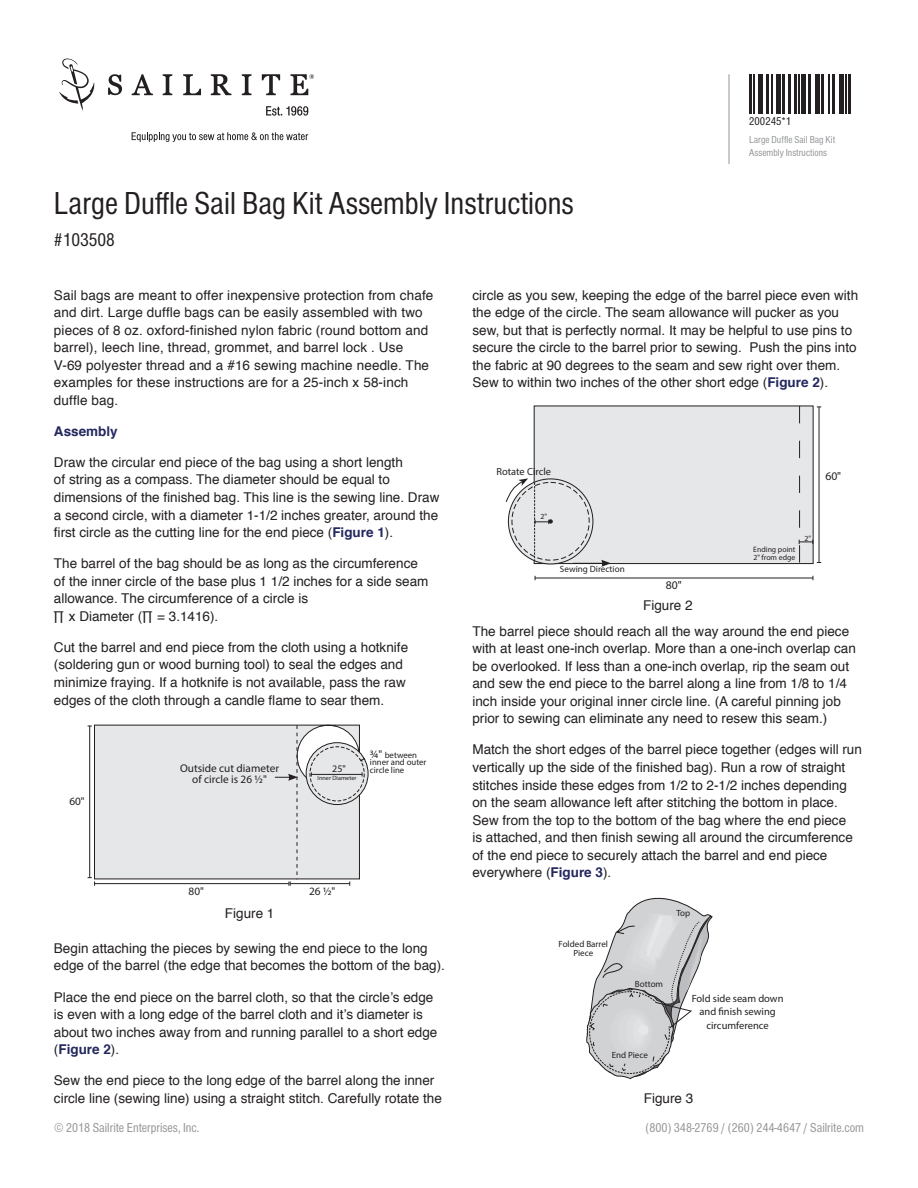
<style>
.page{position:relative;width:918px;height:1188px;background:#fff}
.page>*{position:absolute;margin:0;border:0;box-sizing:border-box;transform-origin:0 0}
.t1{font:33px "Nimbus San Con";color:#231f20}
.Lead-In{font:19.5px "Nimbus San Con";color:#231f20}
.Copy_9pt__default{font:13.5px/17.5px "Helvetica";color:#231f20}
.t2{font:13.5px "Nimbus San Con";color:#939598}
.Copy_9pt__default-2{font:700 13.5px "Helvetica";color:#24285e}
.t3{font:12px "Nimbus San Con";color:#231f20}
.Body_Copy{font:11.7px "Myriad Pro";color:#231f20}
.Body_Copy-2{font:11.25px/11.2px "Myriad Pro";color:#231f20;text-align:center}
.Body_Copy-3{font:10.5px/13.5px "Myriad Pro";color:#231f20;text-align:center}
.t4{font:10.5px/12.6px "Nimbus San Con";color:#939598}
.Body_Copy-4{font:10.35px "Myriad Pro";color:#231f20}
.Body_Copy-5{font:10.05px "Myriad Pro";color:#231f20}
.Body_Copy-6{font:9.15px "Myriad Pro";color:#231f20}
.Body_Copy-7{font:9px/9px "Myriad Pro";color:#231f20;text-align:center}
.Body_Copy-8{font:8.7px/7.5px "Myriad Pro";color:#231f20}
.Body_Copy-9{font:7.8px/7.8px "Myriad Pro";color:#231f20}
.Body_Copy-10{font:6.3px "Myriad Pro";color:#231f20}
.s1{font-weight:700;color:#24285e}
.s2{font-size:11.25px}
</style>
<div class="page">
<svg style="left:242px;top:74px;width:10px;height:21px"></svg>
<svg style="left:163px;top:74px;width:9px;height:21px"></svg>
<svg style="left:108px;top:74px;width:14px;height:21px"></svg>
<svg style="left:211px;top:74px;width:20px;height:21px"></svg>
<svg style="left:132px;top:74px;width:21px;height:21px"></svg>
<svg style="left:183px;top:74px;width:18px;height:21px"></svg>
<svg style="left:262px;top:74px;width:18px;height:21px"></svg>
<svg style="left:59px;top:58px;width:36px;height:53px"></svg>
<svg style="left:266px;top:106px;width:42px;height:10px"></svg>
<svg style="left:132px;top:132px;width:176px;height:10px"></svg>
<svg style="left:290px;top:74px;width:24px;height:21px"></svg>
<hr style="left:729px;top:75px;width:1px;height:89px;background:#939598">
<hr style="left:749px;top:74px;width:3px;height:40px;background:#231f20">
<hr style="left:754px;top:74px;width:1px;height:40px;background:#231f20">
<div style="left:758px;top:74px;width:5px;height:40px;background:#231f20"></div>
<hr style="left:766px;top:74px;width:3px;height:40px;background:#231f20">
<hr style="left:772px;top:74px;width:1px;height:40px;background:#231f20">
<div style="left:776px;top:74px;width:5px;height:40px;background:#231f20"></div>
<hr style="left:782px;top:74px;width:3px;height:40px;background:#231f20">
<hr style="left:788px;top:74px;width:3px;height:40px;background:#231f20">
<hr style="left:794px;top:74px;width:3px;height:40px;background:#231f20">
<hr style="left:799px;top:74px;width:1px;height:40px;background:#231f20">
<hr style="left:802px;top:74px;width:4px;height:40px;background:#231f20">
<hr style="left:808px;top:74px;width:3px;height:40px;background:#231f20">
<div style="left:815px;top:74px;width:5px;height:40px;background:#231f20"></div>
<hr style="left:821px;top:74px;width:3px;height:40px;background:#231f20">
<hr style="left:829px;top:74px;width:1px;height:40px;background:#231f20">
<hr style="left:832px;top:74px;width:3px;height:40px;background:#231f20">
<div style="left:839px;top:74px;width:5px;height:40px;background:#231f20"></div>
<hr style="left:845px;top:74px;width:2px;height:40px;background:#231f20">
<hr style="left:848px;top:74px;width:3px;height:40px;background:#231f20">
<svg style="left:586px;top:897px;width:126px;height:182px"></svg>
<svg style="left:88px;top:725px;width:278px;height:161px;background:#e0e1e3"></svg>
<div style="left:534px;top:406px;width:279px;height:158px;background:#e6e7e9"></div>
<div style="left:534px;top:406px;width:279px;height:158px;border:1px solid #231f20"></div>
<svg style="left:508px;top:479px;width:85px;height:85px"></svg>
<div style="left:512px;top:482px;width:77px;height:78px;background:#e6e7e9;border-radius:50%"></div>
<svg style="left:534px;top:483px;width:18px;height:78px"></svg>
<hr style="left:573px;top:563px;width:31px;height:1px;background:#231f20">
<svg style="left:601px;top:560px;width:10px;height:7px"></svg>
<hr style="left:535px;top:578px;width:278px;height:1px;background:#231f20">
<svg style="left:799px;top:406px;width:22px;height:157px"></svg>
<svg style="left:505px;top:478px;width:23px;height:25px"></svg>
<p class="t1" style="left:54px;top:186px;width:521px">Large Duffle Sail Bag Kit Assembly Instructions</p>
<p class="Lead-In" style="left:54px;top:228px;width:63px">#103508</p>
<p class="t3" style="left:749px;top:115px;width:43px">200245*1</p>
<p class="t4" style="left:749px;top:133px;width:88px">Large Duffle Sail Bag Kit<br>Assembly Instructions</p>
<p class="Copy_9pt__default" style="left:54px;top:286px;width:381px">Sail bags are meant to offer inexpensive protection from chafe and dirt. Large duffle bags can be easily assembled with two pieces of 8 oz. oxford-finished nylon fabric (round bottom and barrel), leech line, thread, grommet, and barrel lock . Use V-69 polyester thread and a #16 sewing machine needle. The examples for these instructions are for a 25-inch x 58-inch duffle bag.</p>
<p class="Copy_9pt__default-2" style="left:54px;top:420px;width:65px">Assembly</p>
<p class="Copy_9pt__default" style="left:54px;top:454px;width:387px">Draw the circular end piece of the bag using a short length<br>of string as a compass. The diameter should be equal to dimensions of the finished bag. This line is the sewing line. Draw a second circle, with a diameter 1-1/2 inches greater, around the first circle as the cutting line for the end piece (<span class="s1">Figure 1</span>).</p>
<p class="Copy_9pt__default" style="left:54px;top:555px;width:376px">The barrel of the bag should be as long as the circumference of the inner circle of the base plus 1 1/2 inches for a side seam allowance. The circumference of a circle is<br>∏ x Diameter (∏ = 3.1416).</p>
<p class="Copy_9pt__default" style="left:54px;top:639px;width:356px">Cut the barrel and end piece from the cloth using a hotknife (soldering gun or wood burning tool) to seal the edges and minimize fraying. If a hotknife is not available, pass the raw edges of the cloth through a candle flame to sear them.</p>
<p class="Body_Copy-2" style="left:69px;top:796px;width:17px">60"</p>
<p class="Body_Copy-2" style="left:180px;top:762px;width:100px">Outside cut diameter of circle is 26 ½"</p>
<p class="Body_Copy-5" style="left:332px;top:763px;width:15px">25"</p>
<p class="Body_Copy-10" style="left:317px;top:774px;width:41px">Inner Diameter</p>
<p class="Body_Copy-8" style="left:370px;top:751px;width:58px"><span class="s2">¾"</span> between inner and outer circle line</p>
<p class="Body_Copy-2" style="left:189px;top:886px;width:17px">80"</p>
<p class="Body_Copy-2" style="left:309px;top:886px;width:28px">26 ½"</p>
<p class="Copy_9pt__default" style="left:225px;top:905px;width:51px">Figure 1</p>
<p class="Copy_9pt__default" style="left:54px;top:940px;width:392px">Begin attaching the pieces by sewing the end piece to the long edge of the barrel (the edge that becomes the bottom of the bag).</p>
<p class="Copy_9pt__default" style="left:54px;top:988px;width:385px">Place the end piece on the barrel cloth, so that the circle’s edge is even with a long edge of the barrel cloth and it’s diameter is about two inches away from and running parallel to a short edge (<span class="s1">Figure 2</span>).</p>
<p class="Copy_9pt__default" style="left:54px;top:1072px;width:389px">Sew the end piece to the long edge of the barrel along the inner circle line (sewing line) using a straight stitch. Carefully rotate the</p>
<p class="Copy_9pt__default" style="left:472px;top:286px;width:387px">circle as you sew, keeping the edge of the barrel piece even with the edge of the circle. The seam allowance will pucker as you sew, but that is perfectly normal. It may be helpful to use pins to secure the circle to the barrel prior to sewing. Push the pins into the fabric at 90 degrees to the seam and sew right over them.<br>Sew to within two inches of the other short edge (<span class="s1">Figure 2</span>).</p>
<p class="Body_Copy-4" style="left:497px;top:465px;width:56px">Rotate Circle</p>
<p class="Body_Copy-9" style="left:541px;top:513px;width:8px">2"</p>
<p class="Body_Copy-6" style="left:560px;top:564px;width:66px">Sewing Direction</p>
<p class="Body_Copy" style="left:666px;top:578px;width:17px">80"</p>
<p class="Copy_9pt__default" style="left:643px;top:597px;width:51px">Figure 2</p>
<p class="Body_Copy" style="left:825px;top:469px;width:17px">60"</p>
<p class="Body_Copy-9" style="left:753px;top:546px;width:44px">Ending point<br>2" from edge</p>
<p class="Body_Copy-9" style="left:804px;top:534px;width:8px">2"</p>
<p class="Copy_9pt__default" style="left:472px;top:623px;width:385px">The barrel piece should reach all the way around the end piece with at least one-inch overlap. More than a one-inch overlap can be overlooked. If less than a one-inch overlap, rip the seam out and sew the end piece to the barrel along a line from 1/8 to 1/4 inch inside your original inner circle line. (A careful pinning job prior to sewing can eliminate any need to resew this seam.)</p>
<p class="Copy_9pt__default" style="left:472px;top:741px;width:391px">Match the short edges of the barrel piece together (edges will run vertically up the side of the finished bag). Run a row of straight stitches inside these edges from 1/2 to 2-1/2 inches depending on the seam allowance left after stitching the bottom in place.<br>Sew from the top to the bottom of the bag where the end piece<br>is attached, and then finish sewing all around the circumference of the end piece to securely attach the barrel and end piece everywhere (<span class="s1">Figure 3</span>).</p>
<p class="Body_Copy-7" style="left:559px;top:940px;width:51px">Folded Barrel<br>Piece</p>
<p class="Body_Copy-7" style="left:635px;top:979px;width:30px">Bottom</p>
<p class="Body_Copy-7" style="left:612px;top:1050px;width:38px">End Piece</p>
<p class="Body_Copy-7" style="left:676px;top:908px;width:15px">Top</p>
<p class="Body_Copy-3" style="left:692px;top:992px;width:93px">Fold side seam down and finish sewing circumference</p>
<p class="Copy_9pt__default" style="left:644px;top:1090px;width:51px">Figure 3</p>
<p class="t2" style="left:54px;top:1120px;width:147px">© 2018 Sailrite Enterprises, Inc.</p>
<p class="t2" style="left:645px;top:1120px;width:220px">(800) 348-2769 / (260) 244-4647 / Sailrite.com</p>
</div>
